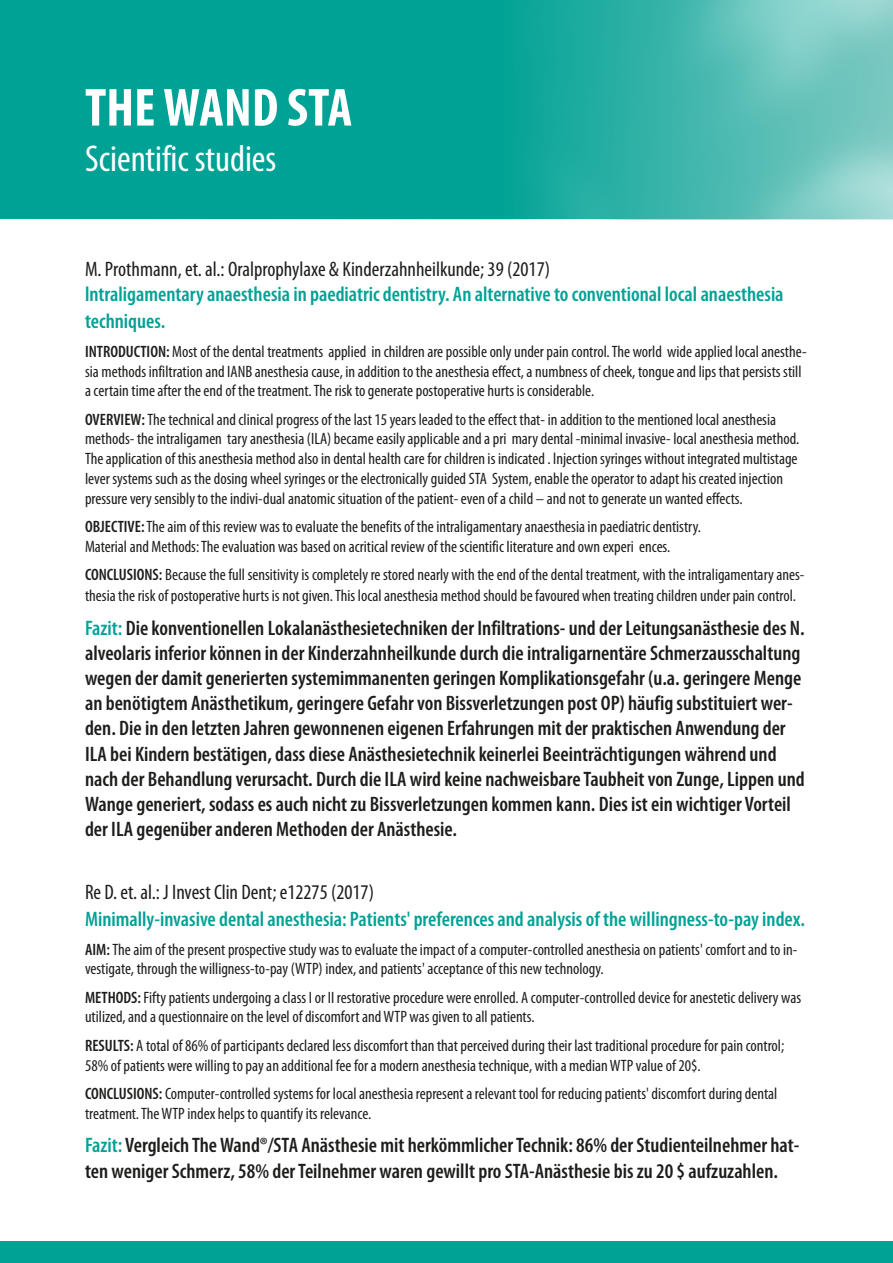
<style>
.page{position:relative;width:893px;height:1263px;background:#fff}
.page>*{position:absolute;margin:0;border:0;box-sizing:border-box;transform-origin:0 0}
.t1{font:700 condensed 54px "Myriad Pro";color:#fff}
.t2{font:condensed 37.5px "Myriad Pro";color:#fff}
.t3{font:600 condensed 21px/25.2px "Myriad Pro";color:#1d1d1b}
.t4{font:600 condensed 21px/27px "Myriad Pro";color:#00a295}
.t5{font:condensed 21px "Myriad Pro";color:#1d1d1b}
.t6{font:condensed 16.5px/19.8px "Myriad Pro";color:#1d1d1b}
.s1{font-weight:600}
.s2{color:#00a295}
</style>
<div class="page">
<svg style="left:0;top:0;width:893px;height:219px;fill:#00a295"></svg>
<div style="left:0;top:1242px;width:893px;height:21px;background:#00a295"></div>
<h1 class="t1" style="left:85px;top:74px;width:269px">THE WAND STA</h1>
<h2 class="t2" style="left:85px;top:135px;width:193px">Scientific studies</h2>
<p class="t5" style="left:85px;top:257px;width:466px">M. Prothmann, et. al.: Oralprophylaxe &amp; Kinderzahnheilkunde; 39 (2017)</p>
<p class="t4" style="left:85px;top:281px;width:700px">lntraligamentary anaesthesia in paediatric dentistry. An alternative to conventional local anaesthesia techniques.</p>
<p class="t6" style="left:85px;top:341px;width:723px"><span class="s1">INTRODUCTION:</span> Most of the dental treatments applied in children are possible only under pain control. The world wide applied local anesthe&shy;sia methods infiltration and IANB anesthesia cause, in addition to the anesthesia effect, a numbness of cheek, tongue and lips that persists still a certain time after the end of the treatment. The risk to generate postoperative hurts is considerable.</p>
<p class="t6" style="left:85px;top:409px;width:716px"><span class="s1">OVERVIEW:</span> The technical and clinical progress of the last 15 years leaded to the effect that- in addition to the mentioned local anesthesia methods- the intraligamen tary anesthesia (ILA) became easily applicable and a pri mary dental -minimal invasive- local anesthesia method.<br>The application of this anesthesia method also in dental health care for children is indicated . lnjection syringes without integrated multistage Iever systems such as the dosing wheel syringes or the electronically guided STA System, enable the operator to adapt his created injection pressure very sensibly to the indivi-dual anatomic situation of the patient- even of a child – and not to generate un wanted effects.</p>
<p class="t6" style="left:85px;top:517px;width:617px"><span class="s1">OBJECTIVE:</span> The aim of this review was to evaluate the benefits of the intraligamentary anaesthesia in paediatric dentistry.<br>Material and Methods: The evaluation was based on acritical review of the scientific Iiterature and own experi ences.</p>
<p class="t6" style="left:85px;top:564px;width:721px;line-height:20.7px"><span class="s1">CONCLUSIONS:</span> Because the full sensitivity is completely re stored nearly with the end of the dental treatment, with the intraligamentary anes&shy;thesia the risk of postoperative hurts is not given. This local anesthesia method should be favoured when treating children under pain control.</p>
<p class="t3" style="left:85px;top:615px;width:721px"><span class="s2">Fazit:</span> Die konventionellen Lokalanästhesietechniken der Infiltrations- und der Leitungsanästhesie des N. alveolaris inferior können in der Kinderzahnheilkunde durch die intraligarnentäre Schmerzausschaltung wegen der damit generierten systemimmanenten geringen Komplikationsgefahr (u.a. geringere Menge an benötigtem Anästhetikum, geringere Gefahr von Bissverletzungen post OP) häufig substituiert wer&shy;den. Die in den letzten Jahren gewonnenen eigenen Erfahrungen mit der praktischen Anwendung der ILA bei Kindern bestätigen, dass diese Anästhesietechnik keinerlei Beeinträchtigungen während und nach der Behandlung verursacht. Durch die ILA wird keine nachweisbare Taubheit von Zunge, Lippen und Wange generiert, sodass es auch nicht zu Bissverletzungen kommen kann. Dies ist ein wichtiger Vorteil der ILA gegenüber anderen Methoden der Anästhesie.</p>
<p class="t5" style="left:85px;top:879px;width:290px">Re D. et. al.: J Invest Clin Dent; e12275 (2017)</p>
<p class="t4" style="left:85px;top:906px;width:721px">Minimally-invasive dental anesthesia: Patients' preferences and analysis of the willingness-to-pay index.</p>
<p class="t6" style="left:85px;top:939px;width:714px"><span class="s1">AIM:</span> The aim of the present prospective study was to evaluate the impact of a computer-controlled anesthesia on patients' comfort and to in&shy;vestigate, through the willigness-to-pay (WTP) index, and patients' acceptance of this new technology.</p>
<p class="t6" style="left:85px;top:987px;width:718px"><span class="s1">METHODS:</span> Fifty patients undergoing a class I or II restorative procedure were enrolled. A computer-controlled device for anestetic delivery was utilized, and a questionnaire on the level of discomfort and WTP was given to all patients.</p>
<p class="t6" style="left:85px;top:1035px;width:701px"><span class="s1">RESULTS:</span> A total of 86% of participants declared less discomfort than that perceived during their last traditional procedure for pain control;<br>58% of patients were willing to pay an additional fee for a modern anesthesia technique, with a median WTP value of 20$.</p>
<p class="t6" style="left:85px;top:1083px;width:694px"><span class="s1">CONCLUSIONS:</span> Computer-controlled systems for local anesthesia represent a relevant tool for reducing patients' discomfort during dental treatment. The WTP index helps to quantify its relevance.</p>
<p class="t3" style="left:85px;top:1133px;width:716px"><span class="s2">Fazit:</span> Vergleich The Wand®/STA Anästhesie mit herkömmlicher Technik: 86% der Studienteilnehmer hat&shy;ten weniger Schmerz, 58% der Teilnehmer waren gewillt pro STA-Anästhesie bis zu 20 $ aufzuzahlen.</p>
</div>
